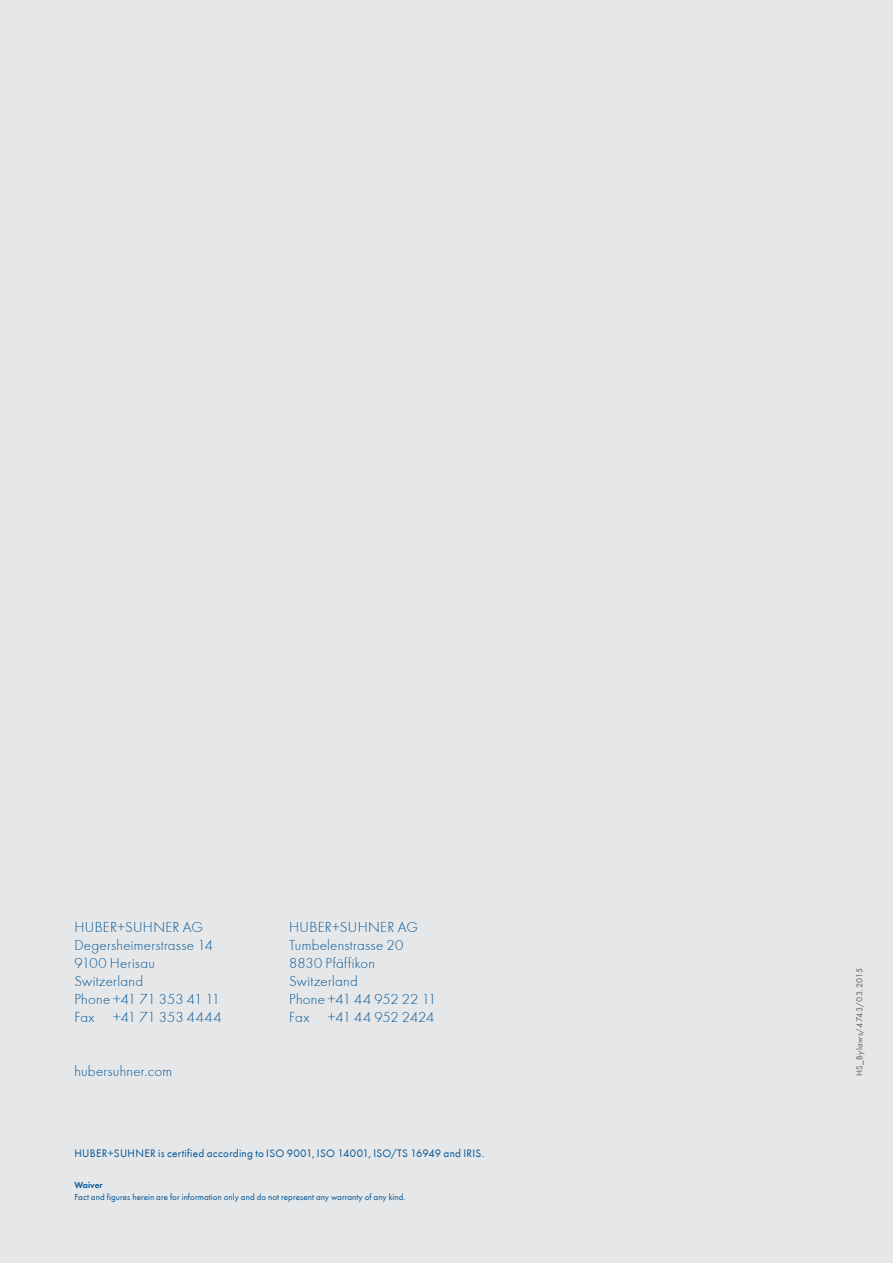
<style>
.page{position:relative;width:893px;height:1263px;background:#e6e7e9}
.page>*{position:absolute;margin:0;border:0;box-sizing:border-box;transform-origin:0 0}
.t1{font:300 15px/18px "Futura T";letter-spacing:.015em;color:#005595}
.t2{font:11.25px "Futura T Boo";letter-spacing:.025em;color:#005595}
.t3{font:9px "Futura T Boo";letter-spacing:.01em;color:#005595}
.t4{font:9px "Futura T Boo";letter-spacing:.05em;color:#636366}
.t5{font:9px "Futura T Dem";letter-spacing:.01em;color:#005595}
</style>
<div class="page">
<p class="t1" style="left:74px;top:919px;width:149px">HUBER+SUHNER AG<br>Degersheimerstrasse 14<br>9100 Herisau<br>Switzerland<br>Phone +41 71 353 41 11<br>Fax +41 71 353 4444</p>
<p class="t1" style="left:74px;top:1063px;width:99px">hubersuhner.com</p>
<p class="t1" style="left:289px;top:919px;width:149px">HUBER+SUHNER AG<br>Tumbelenstrasse 20<br>8830 Pfäffikon<br>Switzerland<br>Phone +41 44 952 22 11<br>Fax +41 44 952 2424</p>
<p class="t2" style="left:74px;top:1146px;width:411px">HUBER+SUHNER is certified according to ISO 9001, ISO 14001, ISO/TS 16949 and IRIS.</p>
<p class="t5" style="left:74px;top:1180px;width:30px">Waiver</p>
<p class="t3" style="left:74px;top:1192px;width:333px">Fact and figures herein are for information only and do not represent any warranty of any kind.</p>
<p class="t4" style="left:854px;top:1076px;width:110px;rotate:-90deg">HS_Bylaws/4743/03.2015</p>
</div>
